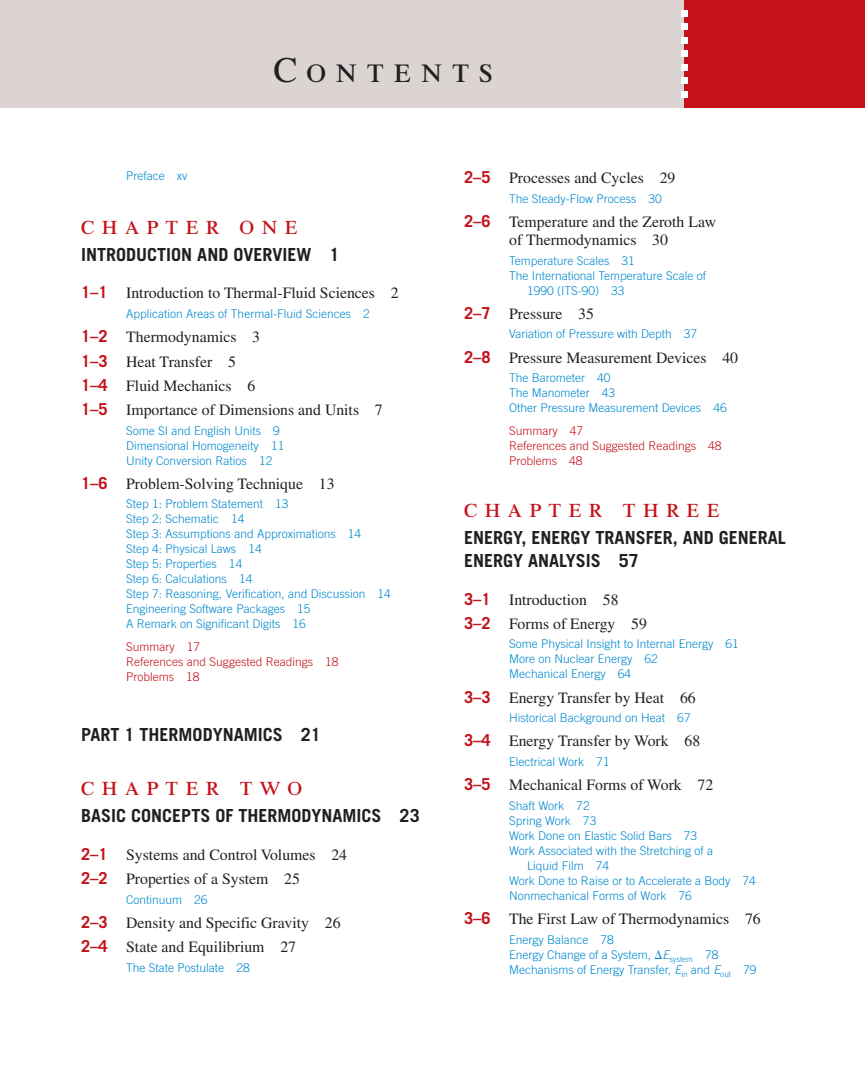
<style>
.page{position:relative;width:865px;height:1080px;background:#fff}
.page>*{position:absolute;margin:0;border:0;box-sizing:border-box;transform-origin:0 0}
.t1{font:36px "Times LT Std";letter-spacing:.25em;color:#231f20}
.t2{font:27px "Times LT Std";letter-spacing:.25em;color:#c4121a}
.t3{font:700 18px/22.5px "Trade Gothic LT Std";color:#231f20}
.t4{font:15.75px/24.3px "Times LT Std";color:#231f20}
.t5{font:300 12px/15px "Trade Gothic LT Std";color:#0089cf}
.t6{font:300 12px/15px "Trade Gothic LT Std";color:#c4121a}
.s1{font-family:"Trade Gothic LT Std";font-weight:700;font-size:16.5px;color:#c4121a}
.s2{font-style:italic}
</style>
<div class="page">
<div style="left:0;top:0;width:684px;height:108px;background:#dbd4d3"></div>
<div style="left:684px;top:0;width:180px;height:108px;background:#c4121a"></div>
<svg style="left:681px;top:91px;width:6px;height:6px"></svg>
<div style="left:681px;top:77px;width:6px;height:7px;background:#fff"></div>
<svg style="left:681px;top:64px;width:6px;height:6px"></svg>
<div style="left:681px;top:50px;width:6px;height:7px;background:#fff"></div>
<svg style="left:681px;top:37px;width:6px;height:6px"></svg>
<div style="left:681px;top:23px;width:6px;height:7px;background:#fff"></div>
<svg style="left:681px;top:10px;width:6px;height:6px"></svg>
<h1 class="t1" style="left:273px;top:49px;width:221px">Contents</h1>
<p class="t5" style="left:126px;top:168px;width:63px">Preface xv</p>
<h2 class="t2" style="left:81px;top:209px;width:218px">chapter one</h2>
<h3 class="t3" style="left:81px;top:243px;width:260px">INTRODUCTION AND OVERVIEW 1</h3>
<h3 class="t4" style="left:81px;top:281px;width:319px"><span class="s1">1–1</span> Introduction to Thermal‑Fluid Sciences 2</h3>
<p class="t5" style="left:126px;top:306px;width:245px">Application Areas of Thermal‑Fluid Sciences 2</p>
<h3 class="t4" style="left:81px;top:325px;width:303px"><span class="s1">1–2</span> Thermodynamics 3<br><span class="s1">1–3</span> Heat Transfer 5<br><span class="s1">1–4</span> Fluid Mechanics 6<br><span class="s1">1–5</span> Importance of Dimensions and Units 7</h3>
<p class="t5" style="left:126px;top:423px;width:160px">Some SI and English Units 9<br>Dimensional Homogeneity 11<br>Unity Conversion Ratios 12</p>
<h3 class="t4" style="left:81px;top:471px;width:255px"><span class="s1">1–6</span> Problem-Solving Technique 13</h3>
<p class="t5" style="left:126px;top:497px;width:266px">Step 1: Problem Statement 13<br>Step 2: Schematic 14<br>Step 3: Assumptions and Approximations 14<br>Step 4: Physical Laws 14<br>Step 5: Properties 14<br>Step 6: Calculations 14<br>Step 7: Reasoning, Verification, and Discussion 14<br>Engineering Software Packages 15<br>A Remark on Significant Digits 16</p>
<p class="t6" style="left:126px;top:639px;width:214px">Summary 17<br>References and Suggested Readings 18<br>Problems 18</p>
<h3 class="t3" style="left:81px;top:723px;width:241px">PART 1 THERMODYNAMICS 21</h3>
<h2 class="t2" style="left:81px;top:771px;width:222px">chapter two</h2>
<h3 class="t3" style="left:81px;top:804px;width:340px">BASIC CONCEPTS OF THERMODYNAMICS 23</h3>
<h3 class="t4" style="left:81px;top:842px;width:267px"><span class="s1">2–1</span> Systems and Control Volumes 24<br><span class="s1">2–2</span> Properties of a System 25</h3>
<p class="t5" style="left:126px;top:892px;width:83px">Continuum 26</p>
<h3 class="t4" style="left:81px;top:910px;width:261px"><span class="s1">2–3</span> Density and Specific Gravity 26<br><span class="s1">2–4</span> State and Equilibrium 27</h3>
<p class="t5" style="left:126px;top:960px;width:125px">The State Postulate 28</p>
<h3 class="t4" style="left:464px;top:166px;width:213px"><span class="s1">2–5</span> Processes and Cycles 29</h3>
<p class="t5" style="left:509px;top:191px;width:154px">The Steady-Flow Process 30</p>
<h3 class="t4" style="left:464px;top:213px;width:253px;line-height:18px;text-align:center"><span class="s1">2–6</span> Temperature and the Zeroth Law of Thermodynamics 30</h3>
<p class="t5" style="left:509px;top:253px;width:127px">Temperature Scales 31</p>
<p class="t5" style="left:509px;top:268px;width:198px">The International Temperature Scale of</p>
<p class="t5" style="left:527px;top:283px;width:99px">1990 (ITS-90) 33</p>
<h3 class="t4" style="left:464px;top:301px;width:131px"><span class="s1">2–7</span> Pressure 35</h3>
<p class="t5" style="left:509px;top:327px;width:189px">Variation of Pressure with Depth 37</p>
<h3 class="t4" style="left:464px;top:345px;width:275px"><span class="s1">2–8</span> Pressure Measurement Devices 40</h3>
<p class="t5" style="left:509px;top:370px;width:219px">The Barometer 40<br>The Manometer 43<br>Other Pressure Measurement Devices 46</p>
<p class="t6" style="left:509px;top:423px;width:214px">Summary 47<br>References and Suggested Readings 48<br>Problems 48</p>
<h2 class="t2" style="left:464px;top:493px;width:257px">chapter three</h2>
<h3 class="t3" style="left:464px;top:526px;width:323px">ENERGY, ENERGY TRANSFER, AND GENERAL<br>ENERGY ANALYSIS 57</h3>
<h3 class="t4" style="left:464px;top:587px;width:184px"><span class="s1">3–1</span> Introduction 58<br><span class="s1">3–2</span> Forms of Energy 59</h3>
<p class="t5" style="left:509px;top:636px;width:231px">Some Physical Insight to Internal Energy 61<br>More on Nuclear Energy 62<br>Mechanical Energy 64</p>
<h3 class="t4" style="left:464px;top:685px;width:233px"><span class="s1">3–3</span> Energy Transfer by Heat 66</h3>
<p class="t5" style="left:509px;top:710px;width:183px">Historical Background on Heat 67</p>
<h3 class="t4" style="left:464px;top:729px;width:237px"><span class="s1">3–4</span> Energy Transfer by Work 68</h3>
<p class="t5" style="left:509px;top:754px;width:102px">Electrical Work 71</p>
<h3 class="t4" style="left:464px;top:773px;width:251px"><span class="s1">3–5</span> Mechanical Forms of Work 72</h3>
<p class="t5" style="left:509px;top:798px;width:82px">Shaft Work 72</p>
<p class="t5" style="left:509px;top:813px;width:89px">Spring Work 73</p>
<p class="t5" style="left:509px;top:828px;width:189px">Work Done on Elastic Solid Bars 73</p>
<p class="t5" style="left:509px;top:843px;width:205px">Work Associated with the Stretching of a</p>
<p class="t5" style="left:527px;top:858px;width:84px">Liquid Film 74</p>
<p class="t5" style="left:509px;top:873px;width:248px">Work Done to Raise or to Accelerate a Body 74</p>
<p class="t5" style="left:509px;top:888px;width:184px">Nonmechanical Forms of Work 76</p>
<h3 class="t4" style="left:464px;top:907px;width:298px"><span class="s1">3–6</span> The First Law of Thermodynamics 76</h3>
<p class="t5" style="left:509px;top:932px;width:249px">Energy Balance 78<br>Energy Change of a System, <span class="s2">E</span><sub>system</sub> 78<br>Mechanisms of Energy Transfer, <span class="s2">E</span><sub>in</sub> and <span class="s2">E</span><sub>out</sub> 79</p>
</div>
